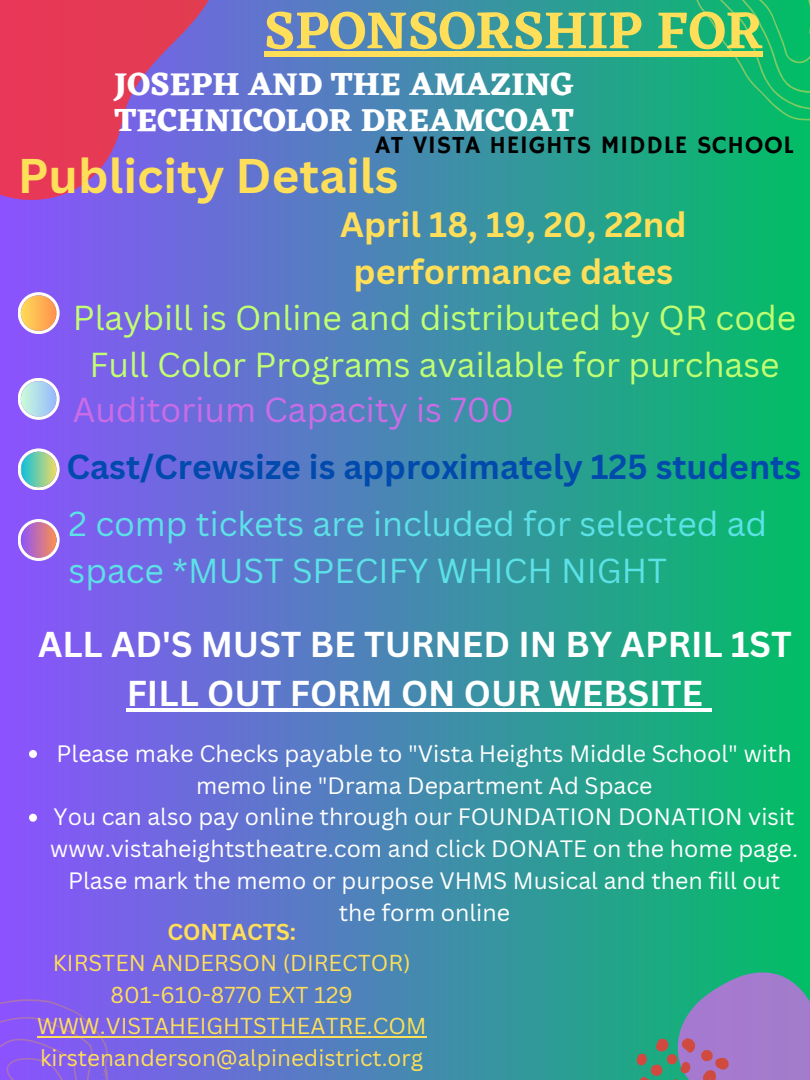
<style>
.page{position:relative;width:810px;height:1080px;background:#fff}
.page>*{position:absolute;margin:0;border:0;box-sizing:border-box;transform-origin:0 0}
.t1{font:600 54.06px "Eczar";color:#ffde59}
.t2{font:700 47.38px "Canva Sans";color:#ffde59}
.t3{font:700 35px/48.8px "Canva Sans";color:#fff;text-align:center}
.t4{font:700 34.31px/47.8px "Canva Sans";color:#ffde59;text-align:center}
.t5{font:33.75px/46.9px "Canva Sans";color:#c1ff72;text-align:center}
.t6{font:33.75px/46.9px "Canva Sans";color:#5ce1e6}
.t7{font:700 33.75px "Canva Sans";color:#004aad}
.t8{font:33.75px "Canva Sans";color:#cb6ce6}
.t9{font:700 32.81px/36.1px "Eczar";color:#fff}
.t10{font:25.06px "Hammersmith One";letter-spacing:.025em;color:#000}
.t11{font:23.06px/31.9px "Canva Sans";color:#fff;text-align:center}
.t12{font:22.44px/31.4px "Canva Sans";color:#ffde59}
.t13{font:700 22.44px "Canva Sans";color:#ffde59}
</style>
<div class="page">
<div style="left:0;top:0;width:810px;height:1080px;background:linear-gradient(to right,#8c52ff,#01be64)"></div>
<svg style="left:0;top:0;width:225px;height:205px;background:#b54c8d"></svg>
<svg style="left:18px;top:292px;width:42px;height:42px"></svg>
<svg style="left:21px;top:295px;width:35px;height:36px"></svg>
<svg style="left:18px;top:378px;width:42px;height:42px"></svg>
<svg style="left:21px;top:381px;width:35px;height:36px"></svg>
<svg style="left:18px;top:519px;width:42px;height:42px"></svg>
<svg style="left:21px;top:522px;width:35px;height:36px"></svg>
<svg style="left:633px;top:972px;width:177px;height:108px;background:#7689ab"></svg>
<svg style="left:691px;top:0;width:119px;height:121px;background:#13b76e"></svg>
<svg style="left:0;top:999px;width:161px;height:81px;background:#815fea"></svg>
<div style="left:264px;top:51px;width:499px;height:5px;background:#ffde59"></div>
<svg style="left:18px;top:448px;width:42px;height:42px"></svg>
<svg style="left:21px;top:452px;width:35px;height:35px"></svg>
<hr style="left:37px;top:1036px;width:389px;height:1px;background:#ffde59">
<hr style="left:127px;top:708px;width:576px;height:3px;background:#fff">
<svg style="left:703px;top:708px;width:8px;height:3px"></svg>
<svg style="left:29px;top:750px;width:8px;height:8px"></svg>
<svg style="left:29px;top:814px;width:8px;height:8px"></svg>
<h1 class="t1" style="left:264px;top:-2px;width:500px">SPONSORSHIP FOR</h1>
<p class="t9" style="left:114px;top:65px;width:461px">JOSEPH AND THE AMAZING<br>TECHNICOLOR DREAMCOAT</p>
<p class="t10" style="left:375px;top:131px;width:420px">AT VISTA HEIGHTS MIDDLE SCHOOL</p>
<h3 class="t2" style="left:18px;top:143px;width:382px">Publicity Details</h3>
<h6 class="t4" style="left:340px;top:199px;width:348px">April 18, 19, 20, 22nd performance dates</h6>
<h2 class="t5" style="left:73px;top:293px;width:725px">Playbill is Online and distributed by QR code<br>Full Color Programs available for purchase</h2>
<h4 class="t8" style="left:73px;top:386px;width:443px">Auditorium Capacity is 700</h4>
<h5 class="t7" style="left:67px;top:443px;width:736px">Cast/Crewsize is approximately 125 students</h5>
<h5 class="t6" style="left:69px;top:500px;width:700px">2 comp tickets are included for selected ad space *MUST SPECIFY WHICH NIGHT</h5>
<p class="t3" style="left:38px;top:619px;width:755px">ALL AD'S MUST BE TURNED IN BY APRIL 1ST<br>FILL OUT FORM ON OUR WEBSITE</p>
<p class="t11" style="left:57px;top:737px;width:737px">Please make Checks payable to "Vista Heights Middle School" with memo line "Drama Department Ad Space</p>
<p class="t11" style="left:50px;top:801px;width:749px">You can also pay online through our FOUNDATION DONATION visit www.vistaheightstheatre.com and click DONATE on the home page.<br>Plase mark the memo or purpose VHMS Musical and then fill out the form online</p>
<h4 class="t13" style="left:167px;top:916px;width:130px">CONTACTS:</h4>
<h5 class="t12" style="left:53px;top:947px;width:359px">KIRSTEN ANDERSON (DIRECTOR)</h5>
<h3 class="t12" style="left:111px;top:978px;width:244px">801-610-8770 EXT 129</h3>
<p class="t12" style="left:37px;top:1010px;width:391px">WWW.VISTAHEIGHTSTHEATRE.COM kirstenanderson@alpinedistrict.org</p>
</div>
